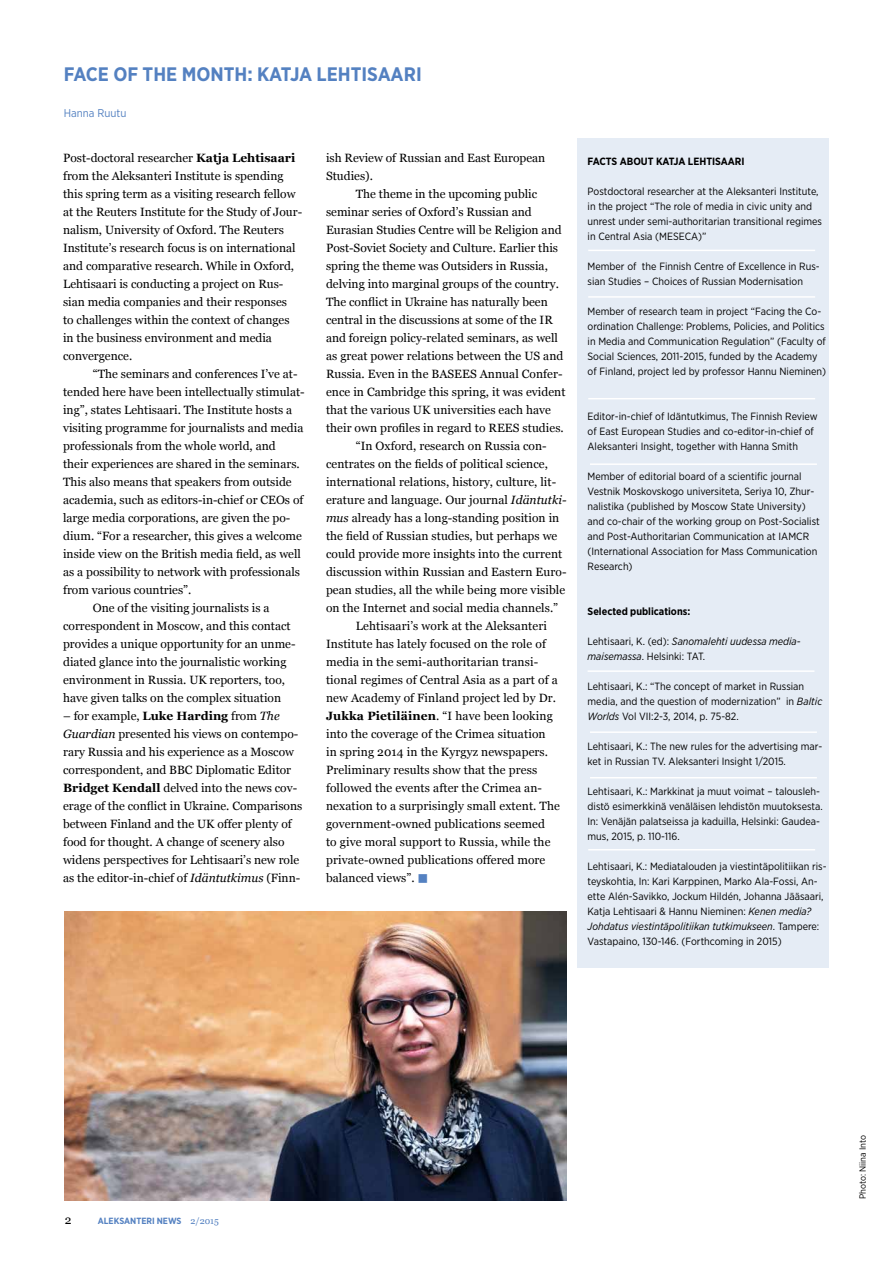
<style>
.page{position:relative;width:893px;height:1263px;background:#fff}
.page>*{position:absolute;margin:0;border:0;box-sizing:border-box;transform-origin:0 0}
.t1{font:700 19.5px "Gotham Narrow";color:#5481c1}
.t2{font:12px/18px "Georgia";color:#000}
.t3{font:11.25px "Gotham Narrow";color:#5481c1}
.t4{font:10.5px/15px "Gotham Narrow";color:#000}
.t5{font:italic 10.5px/15px "Gotham Narrow";color:#000}
.t6{font:700 10.5px "Gotham Narrow";color:#000}
.t7{font:700 9px "Gotham Narrow";color:#5481c1}
.t8{font:9px "Gotham Narrow";color:#000}
.s1{font-weight:700}
.s2{font-style:italic}
.s3{color:#5481c1}
.s4{font-style:normal}
.s5{font-family:"Georgia";font-weight:400}
</style>
<div class="page">
<div style="left:578px;top:138px;width:251px;height:830px;background:#e5ecf5"></div>
<hr style="left:588px;top:250px;width:227px;height:1px;background:#fff">
<img style="left:64px;top:911px;width:503px;height:290px">
<hr style="left:588px;top:296px;width:227px;height:2px;background:#fff">
<hr style="left:588px;top:398px;width:227px;height:1px;background:#fff">
<hr style="left:590px;top:463px;width:227px;height:2px;background:#fff">
<hr style="left:588px;top:670px;width:226px;height:2px;background:#fff">
<hr style="left:590px;top:731px;width:227px;height:2px;background:#fff">
<hr style="left:590px;top:777px;width:227px;height:1px;background:#fff">
<hr style="left:588px;top:849px;width:227px;height:1px;background:#fff">
<h1 class="t1" style="left:64px;top:61px;width:359px">FACE OF THE MONTH: KATJA LEHTISAARI</h1>
<p class="t3" style="left:64px;top:106px;width:64px">Hanna Ruutu</p>
<p class="t2" style="left:63px;top:149px;width:241px">Post-doctoral researcher <span class="s1">Katja Lehtisaari </span>from the Aleksanteri Institute is spending this spring term as a visiting research fellow at the Reuters Institute for the Study of Jour&shy;nalism, University of Oxford. The Reuters Institute’s research focus is on international and comparative research. While in Oxford, Lehtisaari is conducting a project on Rus&shy;sian media companies and their responses<br>to challenges within the context of changes in the business environment and media convergence.</p>
<p class="t2" style="left:93px;top:365px;width:206px">“The seminars and conferences I’ve at-</p>
<p class="t2" style="left:63px;top:383px;width:243px">tended here have been intellectually stimulat-</p>
<p class="t2" style="left:63px;top:401px;width:231px">ing”, states Lehtisaari. The Institute hosts a</p>
<p class="t2" style="left:63px;top:419px;width:242px">visiting programme for journalists and media</p>
<p class="t2" style="left:63px;top:437px;width:214px">professionals from the whole world, and</p>
<p class="t2" style="left:63px;top:455px;width:238px">their experiences are shared in the seminars.</p>
<p class="t2" style="left:63px;top:473px;width:230px">This also means that speakers from outside</p>
<p class="t2" style="left:63px;top:491px;width:242px">academia, such as editors-in-chief or CEOs of</p>
<p class="t2" style="left:63px;top:509px;width:229px">large media corporations, are given the po-</p>
<p class="t2" style="left:63px;top:527px;width:240px">dium. “For a researcher, this gives a welcome</p>
<p class="t2" style="left:63px;top:545px;width:239px">inside view on the British media field, as well</p>
<p class="t2" style="left:63px;top:563px;width:238px">as a possibility to network with professionals</p>
<p class="t2" style="left:63px;top:581px;width:130px">from various countries”.</p>
<p class="t2" style="left:93px;top:599px;width:178px">One of the visiting journalists is a</p>
<p class="t2" style="left:63px;top:617px;width:229px">correspondent in Moscow, and this contact</p>
<p class="t2" style="left:63px;top:635px;width:234px">provides a unique opportunity for an unme-</p>
<p class="t2" style="left:63px;top:653px;width:225px">diated glance into the journalistic working</p>
<p class="t2" style="left:63px;top:671px;width:223px">environment in Russia. UK reporters, too,</p>
<p class="t2" style="left:63px;top:689px;width:219px">have given talks on the complex situation</p>
<p class="t2" style="left:63px;top:707px;width:241px">– for example, <span class="s1">Luke Harding</span> from <span class="s2">The Guardian</span> presented his views on contempo&shy;rary Russia and his experience as a Moscow correspondent, and BBC Diplomatic Editor <span class="s1">Bridget Kendall</span> delved into the news cov&shy;erage of the conflict in Ukraine. Comparisons between Finland and the UK offer plenty of food for thought. A change of scenery also widens perspectives for Lehtisaari’s new role as the editor-in-chief of <span class="s2">Idäntutkimus</span> (Finn-</p>
<p class="t2" style="left:326px;top:149px;width:221px">ish Review of Russian and East European<br>Studies).</p>
<p class="t2" style="left:356px;top:185px;width:183px">The theme in the upcoming public</p>
<p class="t2" style="left:326px;top:203px;width:207px">seminar series of Oxford’s Russian and</p>
<p class="t2" style="left:326px;top:221px;width:237px">Eurasian Studies Centre will be Religion and</p>
<p class="t2" style="left:326px;top:239px;width:234px">Post-Soviet Society and Culture. Earlier this</p>
<p class="t2" style="left:326px;top:257px;width:223px">spring the theme was Outsiders in Russia,</p>
<p class="t2" style="left:326px;top:275px;width:234px">delving into marginal groups of the country.</p>
<p class="t2" style="left:326px;top:293px;width:223px">The conflict in Ukraine has naturally been</p>
<p class="t2" style="left:326px;top:311px;width:228px">central in the discussions at some of the IR</p>
<p class="t2" style="left:326px;top:329px;width:234px">and foreign policy-related seminars, as well</p>
<p class="t2" style="left:326px;top:347px;width:239px">as great power relations between the US and</p>
<p class="t2" style="left:326px;top:365px;width:238px">Russia. Even in the BASEES Annual Confer-</p>
<p class="t2" style="left:326px;top:383px;width:241px">ence in Cambridge this spring, it was evident</p>
<p class="t2" style="left:326px;top:401px;width:227px">that the various UK universities each have</p>
<p class="t2" style="left:326px;top:419px;width:239px">their own profiles in regard to REES studies.</p>
<p class="t2" style="left:356px;top:437px;width:192px">“In Oxford, research on Russia con-</p>
<p class="t2" style="left:326px;top:455px;width:224px">centrates on the fields of political science,</p>
<p class="t2" style="left:326px;top:473px;width:232px">international relations, history, culture, lit-</p>
<p class="t2" style="left:326px;top:491px;width:242px">erature and language. Our journal <span class="s2">Idäntutki-</span></p>
<p class="t2" style="left:326px;top:509px;width:235px"><span class="s2">mus</span> already has a long-standing position in</p>
<p class="t2" style="left:326px;top:527px;width:233px">the field of Russian studies, but perhaps we</p>
<p class="t2" style="left:326px;top:545px;width:238px">could provide more insights into the current</p>
<p class="t2" style="left:326px;top:563px;width:242px">discussion within Russian and Eastern Euro-</p>
<p class="t2" style="left:326px;top:581px;width:241px">pean studies, all the while being more visible</p>
<p class="t2" style="left:326px;top:599px;width:234px">on the Internet and social media channels.”</p>
<p class="t2" style="left:356px;top:617px;width:193px">Lehtisaari’s work at the Aleksanteri</p>
<p class="t2" style="left:326px;top:635px;width:221px">Institute has lately focused on the role of</p>
<p class="t2" style="left:326px;top:653px;width:214px">media in the semi-authoritarian transi-</p>
<p class="t2" style="left:326px;top:671px;width:233px">tional regimes of Central Asia as a part of a</p>
<p class="t2" style="left:326px;top:689px;width:232px">new Academy of Finland project led by Dr.</p>
<p class="t2" style="left:326px;top:707px;width:228px"><span class="s1">Jukka Pietiläinen</span>. “I have been looking</p>
<p class="t2" style="left:326px;top:725px;width:221px">into the coverage of the Crimea situation</p>
<p class="t2" style="left:326px;top:743px;width:224px">in spring 2014 in the Kyrgyz newspapers.</p>
<p class="t2" style="left:326px;top:761px;width:213px">Preliminary results show that the press</p>
<p class="t2" style="left:326px;top:779px;width:218px">followed the events after the Crimea an-</p>
<p class="t2" style="left:326px;top:797px;width:236px">nexation to a surprisingly small extent. The</p>
<p class="t2" style="left:326px;top:815px;width:220px">government-owned publications seemed</p>
<p class="t2" style="left:326px;top:833px;width:226px">to give moral support to Russia, while the</p>
<p class="t2" style="left:326px;top:851px;width:221px">private-owned publications offered more</p>
<p class="t2" style="left:326px;top:869px;width:104px">balanced views”. <span class="s3">■</span></p>
<p class="t6" style="left:588px;top:154px;width:159px">FACTS ABOUT KATJA LEHTISAARI</p>
<p class="t4" style="left:588px;top:183px;width:236px">Postdoctoral researcher at the Aleksanteri Institute, in the project “The role of media in civic unity and unrest under semi-authoritarian transitional regimes in Central Asia (MESECA)”</p>
<p class="t4" style="left:588px;top:258px;width:234px">Member of the Finnish Centre of Excellence in Rus&shy;sian Studies – Choices of Russian Modernisation</p>
<p class="t4" style="left:588px;top:303px;width:240px">Member of research team in project “Facing the Co&shy;ordination Challenge: Problems, Policies, and Politics in Media and Communication Regulation” (Faculty of Social Sciences, 2011-2015, funded by the Academy of Finland, project led by professor Hannu Nieminen)</p>
<p class="t4" style="left:588px;top:408px;width:232px">Editor-in-chief of Idäntutkimus, The Finnish Review of East European Studies and co-editor-in-chief of<br>Aleksanteri Insight, together with Hanna Smith</p>
<p class="t4" style="left:588px;top:468px;width:234px">Member of editorial board of a scientific journal Vestnik Moskovskogo universiteta, Seriya 10, Zhur&shy;nalistika (published by Moscow State University) and co-chair of the working group on Post-Socialist and Post-Authoritarian Communication at IAMCR (International Association for Mass Communication Research)</p>
<p class="t6" style="left:588px;top:604px;width:104px">Selected publications:</p>
<p class="t5" style="left:588px;top:633px;width:215px"><span class="s4">Lehtisaari, K. (ed):</span> Sanomalehti uudessa media&shy;maisemassa<span class="s4">. Helsinki: TAT.</span></p>
<p class="t4" style="left:588px;top:678px;width:236px">Lehtisaari, K.: “The concept of market in Russian media, and the question of modernization” in <span class="s2">Baltic<br>Worlds</span> Vol VII:2-3, 2014, p. 75-82.</p>
<p class="t4" style="left:588px;top:738px;width:236px">Lehtisaari, K.: The new rules for the advertising mar&shy;ket in Russian TV. Aleksanteri Insight 1/2015.</p>
<p class="t4" style="left:588px;top:783px;width:237px">Lehtisaari, K.: Markkinat ja muut voimat – talousleh&shy;distö esimerkkinä venäläisen lehdistön muutoksesta.<br>In: Venäjän palatseissa ja kaduilla, Helsinki: Gaudea&shy;mus, 2015, p. 110-116.</p>
<p class="t4" style="left:588px;top:858px;width:240px">Lehtisaari, K.: Mediatalouden ja viestintäpolitiikan ris&shy;teyskohtia, In: Kari Karppinen, Marko Ala-Fossi, An&shy;ette Alén-Savikko, Jockum Hildén, Johanna Jääsaari, Katja Lehtisaari &amp; Hannu Nieminen: <span class="s2">Kenen media?<br>Johdatus viestintäpolitiikan tutkimukseen</span>. Tampere:<br>Vastapaino, 130-146. (Forthcoming in 2015)</p>
<p class="t2" style="left:65px;top:1211px;width:8px">2</p>
<p class="t7" style="left:98px;top:1215px;width:123px">ALEKSANTERI NEWS <span class="s5">2/2015</span></p>
<p class="t8" style="left:857px;top:1199px;width:66px;rotate:-90deg">Photo: Niina Into</p>
</div>
